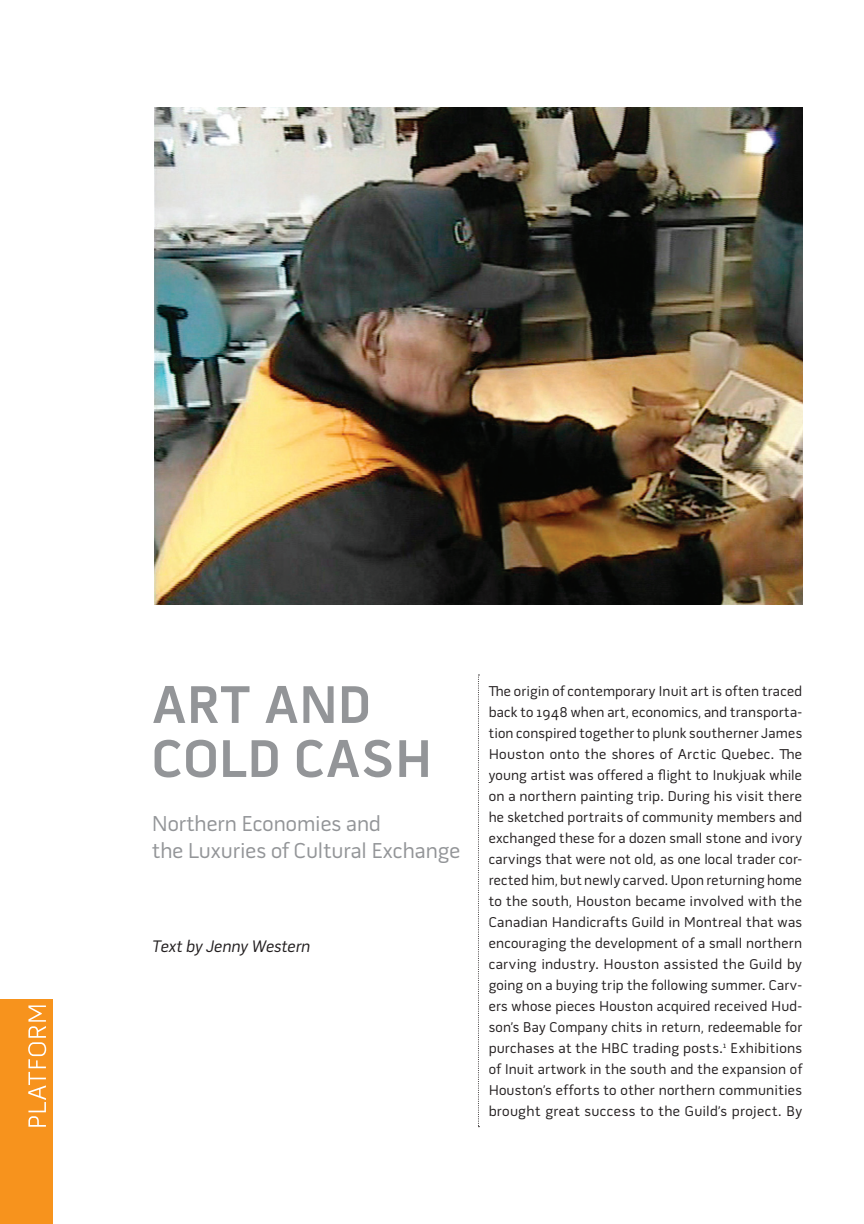
<style>
.page{position:relative;width:864px;height:1224px;background:#fff}
.page>*{position:absolute;margin:0;border:0;box-sizing:border-box;transform-origin:0 0}
.t1{font:700 54px/54px "Pill Gothic 600 mg";letter-spacing:.025em;color:#939598}
.t2{font:22px/26.4px "Pill Gothic 600 mg";color:#939598}
.t3{font:italic 17px "Pill Gothic 600 mg";color:#231f20}
.t4{font:14.4px/21px "Pill Gothic 600 mg";letter-spacing:.025em;color:#231f20;text-align:justify}
</style>
<div class="page">
<svg style="left:478px;top:675px;width:1px;height:452px"></svg>
<div style="left:0;top:1000px;width:52px;height:224px;background:#f7931d"></div>
<svg style="left:28px;top:1006px;width:18px;height:121px"></svg>
<img style="left:155px;top:108px;width:648px;height:496px">
<p class="t1" style="left:152px;top:682px;width:281px">ART AND<br>COLD CASH</p>
<p class="t2" style="left:152px;top:813px;width:310px">Northern Economies and<br>the Luxuries of Cultural Exchange</p>
<p class="t3" style="left:152px;top:939px;width:160px">Text by Jenny Western</p>
<p class="t4" style="left:489px;top:682px;width:315px">The origin of contemporary Inuit art is often traced back to 1948 when art, economics, and transporta&shy;tion conspired together to plunk southerner James Houston onto the shores of Arctic Quebec. The young artist was offered a flight to Inukjuak while on a northern painting trip. During his visit there he sketched portraits of community members and exchanged these for a dozen small stone and ivory carvings that were not old, as one local trader cor&shy;rected him, but newly carved. Upon returning home to the south, Houston became involved with the Canadian Handicrafts Guild in Montreal that was encouraging the development of a small northern carving industry. Houston assisted the Guild by going on a buying trip the following summer. Carv&shy;ers whose pieces Houston acquired received Hud&shy;son’s Bay Company chits in return, redeemable for purchases at the HBC trading posts.<sup>1</sup> Exhibitions of Inuit artwork in the south and the expansion of Houston’s efforts to other northern communities brought great success to the Guild’s project. By</p>
</div>
